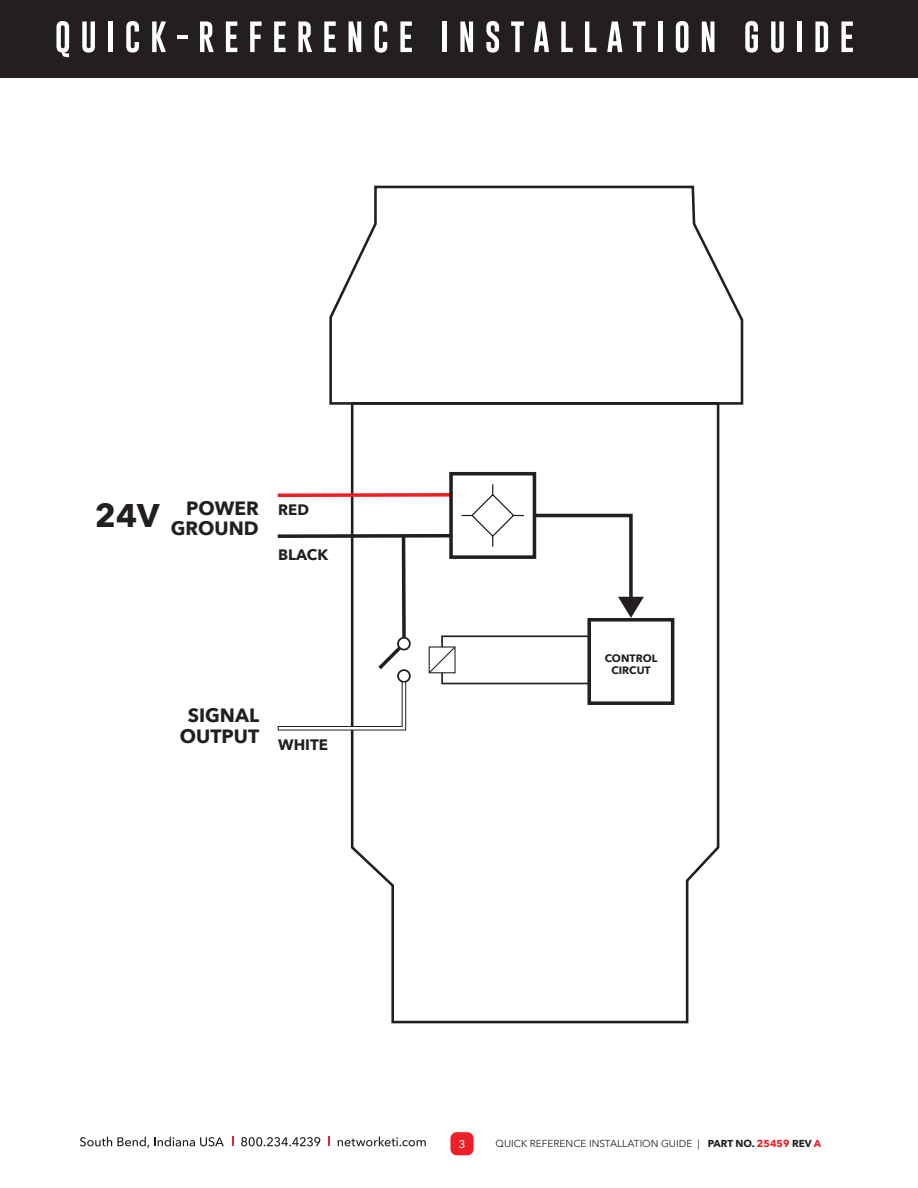
<style>
.page{position:relative;width:918px;height:1188px;background:#fff}
.page>*{position:absolute;margin:0;border:0;box-sizing:border-box;transform-origin:0 0}
.t1{font:700 19.2px/20.2px "Avenir Next";color:#231f20}
.t2{font:700 15.15px "Avenir Next";color:#231f20}
.t3{font:500 11.1px "Avenir Next";color:#fff}
.t4{font:700 10.65px/12.8px "Avenir Next";color:#231f20;text-align:center}
.t5{font:10.05px "Avenir Next";color:#231f20}
.s1{font-size:15.15px}
.s2{font-weight:700}
.s3{font-weight:700;color:#ee1d23}
</style>
<div class="page">
<div style="left:0;top:0;width:918px;height:78px;background:#231f20"></div>
<svg style="left:56px;top:21px;width:13px;height:36px"></svg>
<svg style="left:82px;top:21px;width:13px;height:32px"></svg>
<hr style="left:109px;top:21px;width:4px;height:31px;background:#fff">
<svg style="left:126px;top:21px;width:13px;height:32px"></svg>
<svg style="left:152px;top:21px;width:14px;height:31px"></svg>
<hr style="left:177px;top:35px;width:11px;height:4px;background:#fff">
<svg style="left:200px;top:21px;width:14px;height:31px"></svg>
<svg style="left:226px;top:21px;width:11px;height:31px"></svg>
<svg style="left:250px;top:21px;width:12px;height:31px"></svg>
<svg style="left:274px;top:21px;width:12px;height:31px"></svg>
<svg style="left:298px;top:21px;width:14px;height:31px"></svg>
<svg style="left:324px;top:21px;width:12px;height:31px"></svg>
<svg style="left:349px;top:21px;width:12px;height:31px"></svg>
<svg style="left:375px;top:21px;width:12px;height:32px"></svg>
<svg style="left:400px;top:21px;width:12px;height:31px"></svg>
<div style="left:442px;top:21px;width:5px;height:31px;background:#fff"></div>
<svg style="left:460px;top:21px;width:13px;height:31px"></svg>
<svg style="left:486px;top:21px;width:13px;height:32px"></svg>
<svg style="left:511px;top:21px;width:13px;height:31px"></svg>
<svg style="left:534px;top:21px;width:15px;height:31px"></svg>
<svg style="left:561px;top:21px;width:12px;height:31px"></svg>
<svg style="left:585px;top:21px;width:11px;height:31px"></svg>
<svg style="left:607px;top:21px;width:15px;height:31px"></svg>
<svg style="left:633px;top:21px;width:13px;height:31px"></svg>
<hr style="left:658px;top:21px;width:4px;height:31px;background:#fff">
<svg style="left:676px;top:21px;width:12px;height:32px"></svg>
<svg style="left:702px;top:21px;width:12px;height:31px"></svg>
<svg style="left:745px;top:21px;width:13px;height:32px"></svg>
<svg style="left:771px;top:21px;width:13px;height:32px"></svg>
<div style="left:797px;top:21px;width:5px;height:31px;background:#fff"></div>
<svg style="left:815px;top:21px;width:13px;height:31px"></svg>
<svg style="left:841px;top:21px;width:12px;height:31px"></svg>
<div style="left:450px;top:1132px;width:24px;height:23px;background:#ec2026;border-radius:6px"></div>
<svg style="left:80px;top:1137px;width:144px;height:11px"></svg>
<svg style="left:241px;top:1137px;width:79px;height:9px"></svg>
<svg style="left:338px;top:1137px;width:88px;height:9px"></svg>
<svg style="left:328px;top:1137px;width:2px;height:9px"></svg>
<svg style="left:329px;top:185px;width:415px;height:220px"></svg>
<svg style="left:349px;top:401px;width:372px;height:623px"></svg>
<div style="left:587px;top:618px;width:87px;height:87px;border:4px solid #231f20"></div>
<div style="left:441px;top:635px;width:149px;height:49px;border:2px solid #231f20"></div>
<svg style="left:531px;top:512px;width:113px;height:106px"></svg>
<div style="left:397px;top:669px;width:14px;height:14px;border:2px solid #231f20;border-radius:50%"></div>
<svg style="left:277px;top:681px;width:130px;height:50px"></svg>
<div style="left:449px;top:472px;width:87px;height:87px;border:4px solid #231f20"></div>
<svg style="left:277px;top:484px;width:247px;height:190px"></svg>
<h1 class="t1" style="left:95px;top:498px;width:216px;text-indent:91px">POWER <span class="s1">RED<br></span><sup>24V</sup> GROUND</h1>
<h2 class="t2" style="left:278px;top:541px;width:52px">BLACK</h2>
<h1 class="t1" style="left:180px;top:705px;width:81px;text-align:center">SIGNAL<br>OUTPUT</h1>
<h2 class="t2" style="left:278px;top:732px;width:51px">WHITE</h2>
<p class="t4" style="left:605px;top:651px;width:54px">CONTROL<br>CIRCUT</p>
<p class="t3" style="left:459px;top:1135px;width:8px">3</p>
<p class="t5" style="left:496px;top:1135px;width:327px">QUICK REFERENCE INSTALLATION GUIDE | <span class="s2">PART NO.</span> <span class="s3">25459</span> <span class="s2">REV</span> <span class="s3">A</span></p>
</div>
